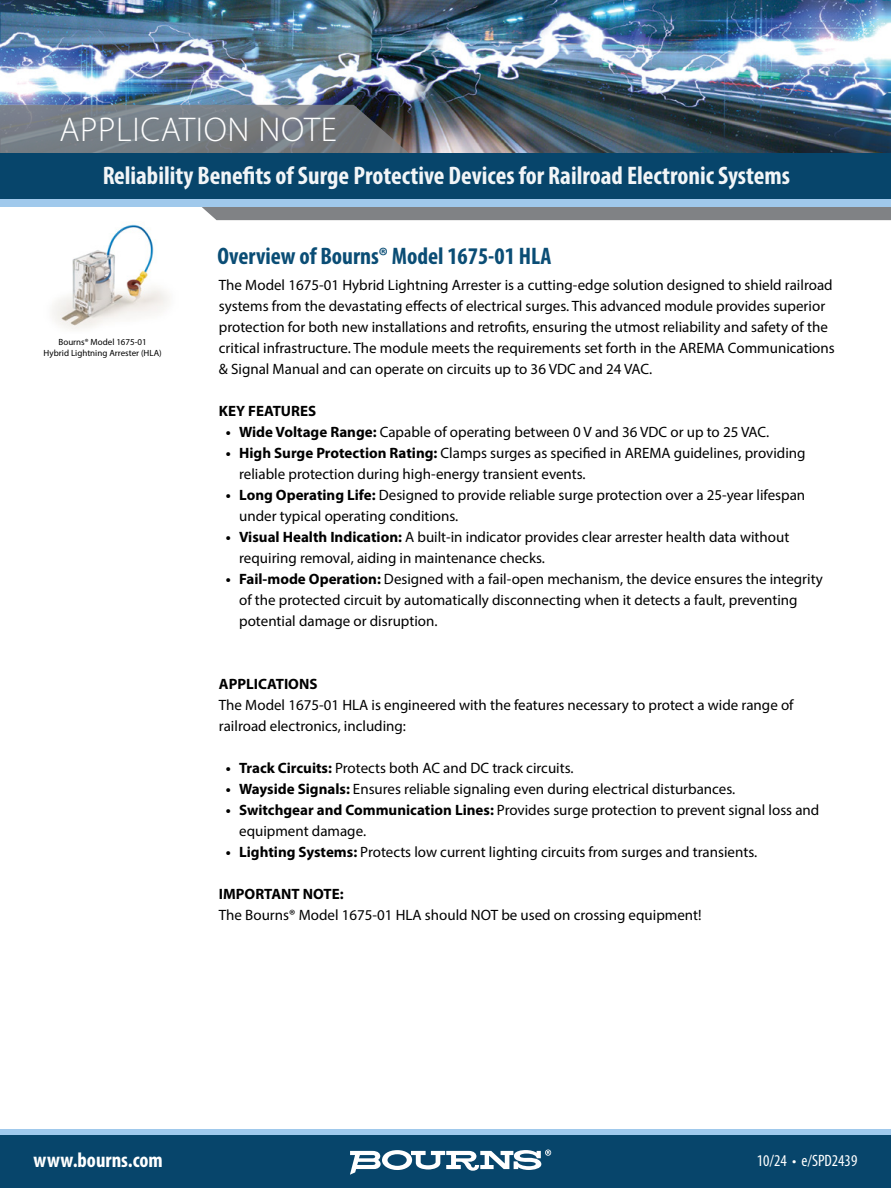
<style>
.page{position:relative;width:891px;height:1188px;background:#fff}
.page>*{position:absolute;margin:0;border:0;box-sizing:border-box;transform-origin:0 0}
.t1{font:300 34.5px "Myriad Pro";letter-spacing:.02em;color:#fff}
.t2{font:700 condensed 25.5px "Myriad Pro";color:#fff}
.t3{font:700 condensed 24px "Myriad Pro";color:#0a4d75}
.t4{font:700 condensed 21px "Myriad Pro";color:#fff}
.t5{font:condensed 16.5px "Myriad Pro";color:#fff}
.t6{font:15px/21px "Myriad Pro";color:#000}
.t7{font:700 15px "Myriad Pro";color:#000}
.t8{font:9px/10.8px "Myriad Pro";color:#000;text-align:center}
.s1{font-weight:700}
</style>
<div class="page">
<img style="left:0;top:0;width:891px;height:153px">
<svg style="left:0;top:105px;width:425px;height:48px;background:#72777e"></svg>
<svg style="left:142px;top:206px;width:749px;height:14px;background:#8c9196"></svg>
<div style="left:0;top:153px;width:891px;height:46px;background:#07456b"></div>
<div style="left:0;top:199px;width:891px;height:7px;background:#a0c9ec"></div>
<div style="left:0;top:1130px;width:891px;height:7px;background:#a0c9ec"></div>
<div style="left:0;top:1135px;width:891px;height:53px;background:#07456b"></div>
<svg style="left:350px;top:1150px;width:201px;height:25px"></svg>
<img style="left:52px;top:224px;width:117px;height:105px">
<h1 class="t1" style="left:59px;top:108px;width:279px">APPLICATION NOTE</h1>
<h2 class="t2" style="left:102px;top:159px;width:690px">Reliability Benefits of Surge Protective Devices for Railroad Electronic Systems</h2>
<p class="t8" style="left:44px;top:337px;width:120px">Bourns® Model 1675-01<br>Hybrid Lightning Arrester (HLA)</p>
<h3 class="t3" style="left:217px;top:241px;width:335px">Overview of Bourns® Model 1675-01 HLA</h3>
<p class="t6" style="left:219px;top:274px;width:617px">The Model 1675-01 Hybrid Lightning Arrester is a cutting-edge solution designed to shield railroad systems from the devastating effects of electrical surges. This advanced module provides superior protection for both new installations and retrofits, ensuring the utmost reliability and safety of the critical infrastructure. The module meets the requirements set forth in the AREMA Communications &amp; Signal Manual and can operate on circuits up to 36 VDC and 24 VAC.</p>
<p class="t7" style="left:219px;top:402px;width:99px">KEY FEATURES</p>
<p class="t6" style="left:226px;top:421px;width:545px"><span class="s1">• Wide Voltage Range:</span> Capable of operating between 0 V and 36 VDC or up to 25 VAC.</p>
<p class="t6" style="left:239px;top:442px;width:568px;text-indent:-14px"><span class="s1">• High Surge Protection Rating:</span> Clamps surges as specified in AREMA guidelines, providing reliable protection during high-energy transient events.</p>
<p class="t6" style="left:239px;top:484px;width:568px;text-indent:-14px"><span class="s1">• Long Operating Life:</span> Designed to provide reliable surge protection over a 25-year lifespan under typical operating conditions.</p>
<p class="t6" style="left:239px;top:526px;width:552px;text-indent:-14px"><span class="s1">• Visual Health Indication:</span> A built-in indicator provides clear arrester health data without requiring removal, aiding in maintenance checks.</p>
<p class="t6" style="left:239px;top:568px;width:585px;text-indent:-14px"><span class="s1">• Fail-mode Operation:</span> Designed with a fail-open mechanism, the device ensures the integrity of the protected circuit by automatically disconnecting when it detects a fault, preventing potential damage or disruption.</p>
<p class="t7" style="left:219px;top:675px;width:100px">APPLICATIONS</p>
<p class="t6" style="left:219px;top:694px;width:576px">The Model 1675-01 HLA is engineered with the features necessary to protect a wide range of railroad electronics, including:</p>
<p class="t6" style="left:226px;top:757px;width:349px"><span class="s1">• Track Circuits:</span> Protects both AC and DC track circuits.</p>
<p class="t6" style="left:226px;top:778px;width:511px"><span class="s1">• Wayside Signals:</span> Ensures reliable signaling even during electrical disturbances.</p>
<p class="t6" style="left:239px;top:799px;width:582px;text-indent:-14px"><span class="s1">• Switchgear and Communication Lines:</span> Provides surge protection to prevent signal loss and equipment damage.</p>
<p class="t6" style="left:226px;top:841px;width:533px"><span class="s1">• Lighting Systems:</span> Protects low current lighting circuits from surges and transients.</p>
<p class="t7" style="left:219px;top:885px;width:126px">IMPORTANT NOTE:</p>
<p class="t6" style="left:219px;top:904px;width:484px">The Bourns® Model 1675-01 HLA should NOT be used on crossing equipment!</p>
<h3 class="t4" style="left:34px;top:1147px;width:131px">www.bourns.com</h3>
<p class="t5" style="left:757px;top:1151px;width:102px">10/24 • e/SPD2439</p>
</div>
